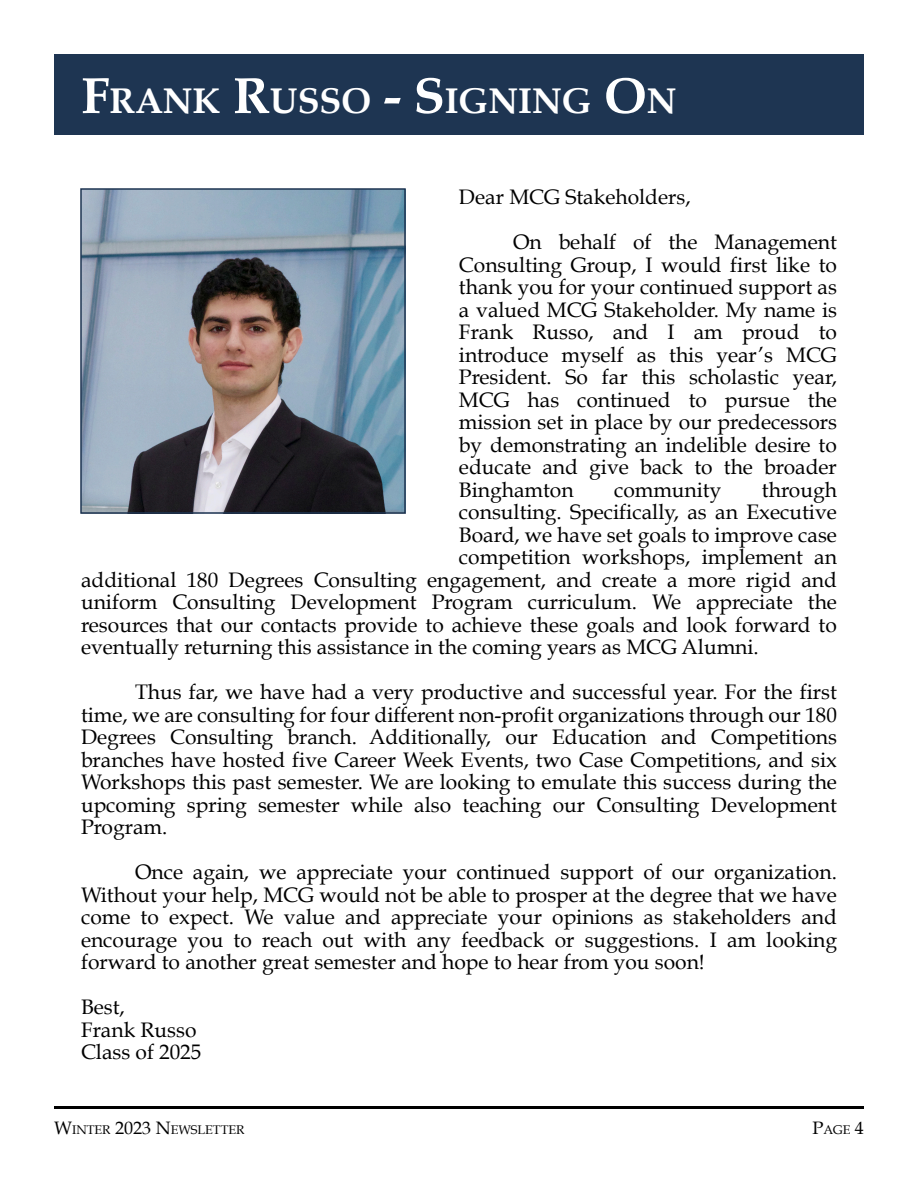
<style>
.page{position:relative;width:918px;height:1188px;background:#fff}
.page>*{position:absolute;margin:0;border:0;box-sizing:border-box;transform-origin:0 0}
.t1{font:700 35.7px "Book Antiqua";color:#fff}
.t2{font:21px/22.5px "Book Antiqua";color:#000;text-align:justify}
.t3{font:12.6px "Book Antiqua";color:#000}
.s1{font-size:51px}
.s2{font-size:18px}
</style>
<div class="page">
<hr style="left:54px;top:1106px;width:810px;height:2px;background:#000">
<div style="left:54px;top:54px;width:810px;height:81px;background:#1e3552"></div>
<img style="left:83px;top:191px;width:320px;height:320px">
<div style="left:80px;top:188px;width:326px;height:326px;border:2px solid #1e3552"></div>
<h1 class="t1" style="left:81px;top:77px;width:597px"><span class="s1">F</span>RANK <span class="s1">R</span>USSO <span class="s1">- S</span>IGNING <span class="s1">O</span>N</h1>
<p class="t2" style="left:513px;top:174px;width:325px;line-height:45px;text-indent:-54px">Dear MCG Stakeholders,<br>On behalf of the Management</p>
<p class="t2" style="left:459px;top:253px;width:380px">Consulting Group, I would first like to thank you for your continued support as a valued MCG Stakeholder. My name is Frank Russo, and I am proud to introduce myself as this year’s MCG President. So far this scholastic year, MCG has continued to pursue the mission set in place by our predecessors by demonstrating an indelible desire to educate and give back to the broader Binghamton</p>
<p class="t2" style="left:614px;top:478px;width:109px">community</p>
<p class="t2" style="left:762px;top:478px;width:77px">through</p>
<p class="t2" style="left:459px;top:500px;width:379px">consulting. Specifically, as an Executive</p>
<p class="t2" style="left:459px;top:523px;width:379px">Board, we have set goals to improve case</p>
<p class="t2" style="left:459px;top:545px;width:379px">competition workshops, implement an</p>
<p class="t2" style="left:81px;top:568px;width:757px">additional 180 Degrees Consulting engagement, and create a more rigid and</p>
<p class="t2" style="left:81px;top:590px;width:757px">uniform Consulting Development Program curriculum. We appreciate the</p>
<p class="t2" style="left:81px;top:613px;width:757px">resources that our contacts provide to achieve these goals and look forward to</p>
<p class="t2" style="left:81px;top:635px;width:679px">eventually returning this assistance in the coming years as MCG Alumni.</p>
<p class="t2" style="left:81px;top:680px;width:758px;text-indent:54px">Thus far, we have had a very productive and successful year. For the first time, we are consulting for four different non-profit organizations through our 180<br>Degrees Consulting branch. Additionally, our Education and Competitions branches have hosted five Career Week Events, two Case Competitions, and six Workshops this past semester. We are looking to emulate this success during the upcoming spring semester while also teaching our Consulting Development Program.</p>
<p class="t2" style="left:81px;top:860px;width:758px;text-indent:54px">Once again, we appreciate your continued support of our organization.<br>Without your help, MCG would not be able to prosper at the degree that we have come to expect. We value and appreciate your opinions as stakeholders and encourage you to reach out with any feedback or suggestions. I am looking forward to another great semester and hope to hear from you soon!</p>
<p class="t2" style="left:81px;top:995px;width:122px;text-align:left">Best,<br>Frank Russo<br>Class of 2025</p>
<p class="t3" style="left:54px;top:1121px;width:192px"><span class="s2">W</span>INTER <span class="s2">2023 N</span>EWSLETTER</p>
<p class="t3" style="left:813px;top:1121px;width:53px"><span class="s2">P</span>AGE <span class="s2">4</span></p>
</div>
